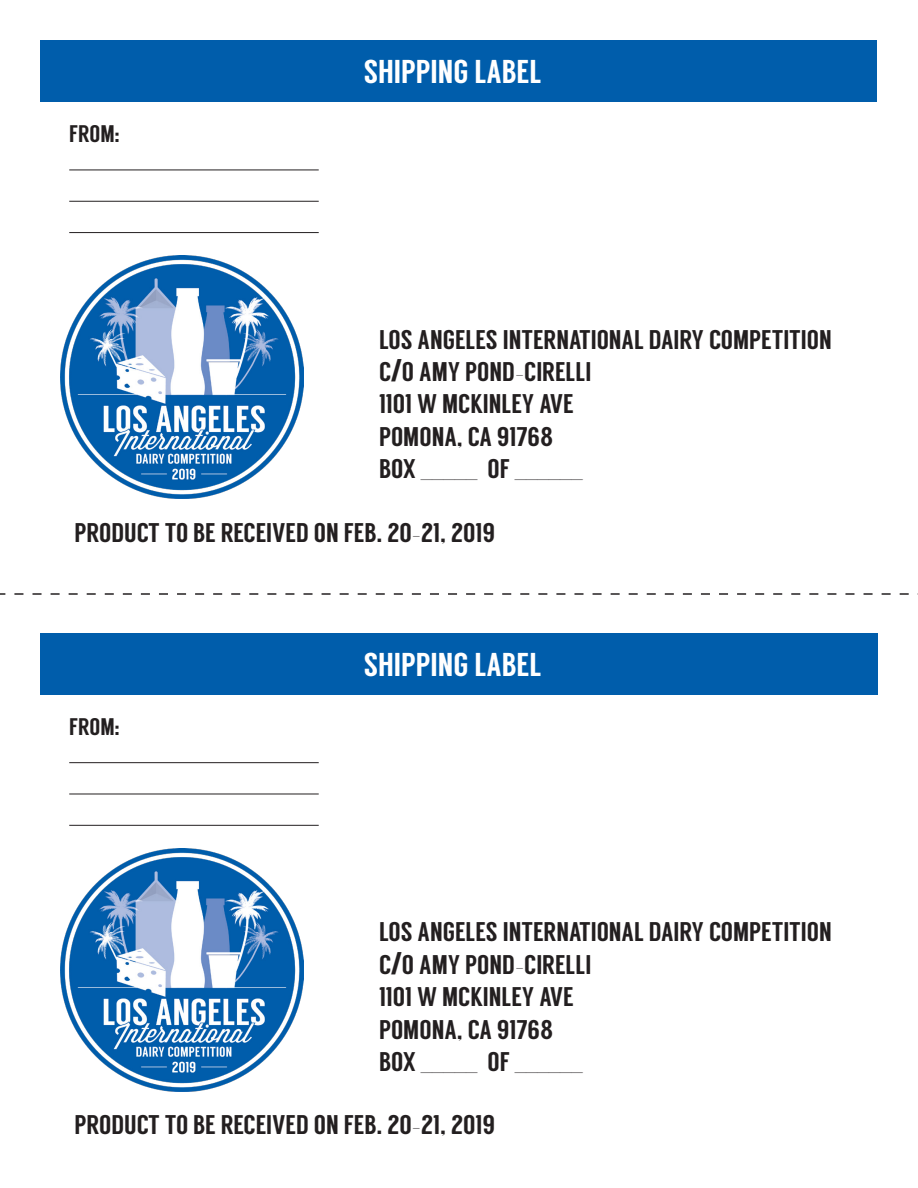
<style>
.page{position:relative;width:918px;height:1188px;background:#fff}
.page>*{position:absolute;margin:0;border:0;box-sizing:border-box;transform-origin:0 0}
.t1{font:33px "Langdon";color:#fff}
.t2{font:27px/32.4px "Langdon";color:#231f20}
.t3{font:24px "Langdon";color:#231f20}
.s1{font-family:"Impact"}
</style>
<div class="page">
<svg style="left:0;top:593px;width:918px;height:2px"></svg>
<hr style="left:69px;top:170px;width:250px;height:1px;background:#231f20">
<hr style="left:69px;top:201px;width:250px;height:1px;background:#231f20">
<hr style="left:69px;top:232px;width:250px;height:1px;background:#231f20">
<div style="left:40px;top:40px;width:838px;height:62px;background:#005dab"></div>
<img style="left:61px;top:256px;width:242px;height:242px">
<img style="left:61px;top:849px;width:242px;height:242px">
<hr style="left:69px;top:762px;width:250px;height:1px;background:#231f20">
<hr style="left:69px;top:794px;width:250px;height:1px;background:#231f20">
<hr style="left:69px;top:825px;width:250px;height:1px;background:#231f20">
<div style="left:40px;top:633px;width:837px;height:61px;background:#005dab"></div>
<p class="t3" style="left:69px;top:120px;width:52px">FROM:</p>
<p class="t1" style="left:364px;top:52px;width:179px">SHIPPING LABEL</p>
<p class="t2" style="left:379px;top:323px;width:454px">LOS ANGELES INTERNATIONAL DAIRY COMPETITION<br>C<span class="s1">/</span>O AMY POND-CIRELLI<br>1101 W MCKINLEY AVE<br>POMONA, CA 91768<br>BOX _____ OF ______</p>
<p class="t2" style="left:75px;top:516px;width:422px">PRODUCT TO BE RECEIVED ON FEB. 20–21, 2019</p>
<p class="t3" style="left:69px;top:713px;width:52px">FROM:</p>
<p class="t1" style="left:364px;top:645px;width:179px">SHIPPING LABEL</p>
<p class="t2" style="left:379px;top:916px;width:454px">LOS ANGELES INTERNATIONAL DAIRY COMPETITION<br>C<span class="s1">/</span>O AMY POND-CIRELLI<br>1101 W MCKINLEY AVE<br>POMONA, CA 91768<br>BOX _____ OF ______</p>
<p class="t2" style="left:75px;top:1109px;width:422px">PRODUCT TO BE RECEIVED ON FEB. 20–21, 2019</p>
</div>
